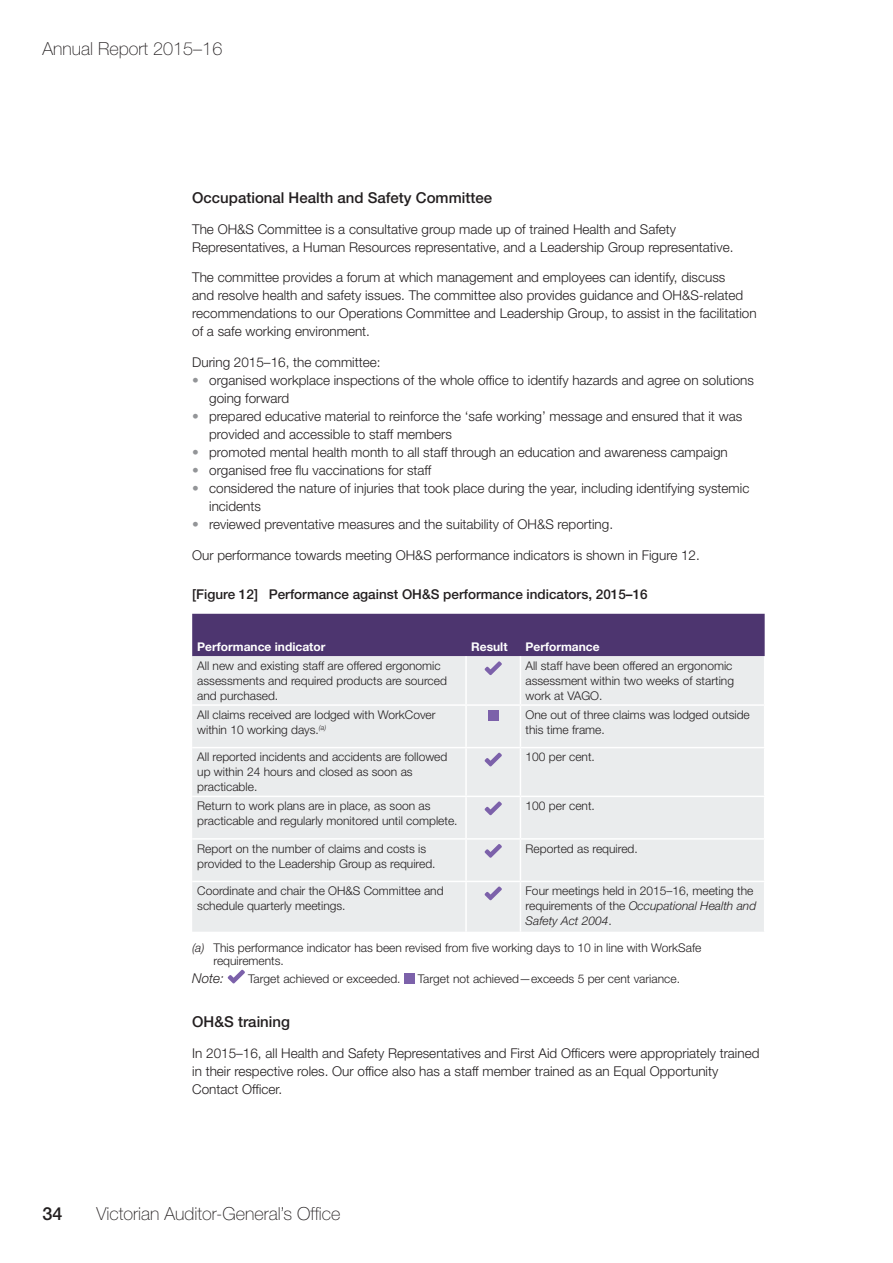
<style>
.page{position:relative;width:893px;height:1263px;background:#fff}
.page>*{position:absolute;margin:0;border:0;box-sizing:border-box;transform-origin:0 0}
.t1{font:100 18px "Helvetica Neue LT Std";color:#231f20}
.t2{font:500 18px "Helvetica Neue LT Std";color:#231f20}
.t3{font:500 15px "Helvetica Neue LT Std";color:#231f20}
.t4{font:300 13.5px/18px "Helvetica Neue LT Std";color:#231f20}
.t5{font:500 13.5px "Helvetica Neue LT Std";color:#231f20}
.t6{font:italic 300 13.5px "Helvetica Neue LT Std";color:#231f20}
.t7{font:300 12px/15px "Helvetica Neue LT Std";color:#231f20}
.t8{font:700 12px "Helvetica Neue LT Std";color:#fff}
.s1{color:#939598}
.s2{font-style:italic}
</style>
<div class="page">
<div style="left:192px;top:675px;width:572px;height:257px;background:#eaeced"></div>
<hr style="left:465px;top:656px;width:2px;height:48px;background:#fff">
<hr style="left:520px;top:656px;width:1px;height:48px;background:#fff">
<hr style="left:465px;top:706px;width:2px;height:41px;background:#fff">
<hr style="left:520px;top:706px;width:1px;height:41px;background:#fff">
<hr style="left:465px;top:748px;width:2px;height:48px;background:#fff">
<hr style="left:520px;top:748px;width:1px;height:48px;background:#fff">
<hr style="left:465px;top:797px;width:2px;height:41px;background:#fff">
<hr style="left:520px;top:797px;width:1px;height:41px;background:#fff">
<hr style="left:465px;top:840px;width:2px;height:41px;background:#fff">
<hr style="left:520px;top:840px;width:1px;height:41px;background:#fff">
<hr style="left:465px;top:882px;width:2px;height:50px;background:#fff">
<hr style="left:520px;top:882px;width:1px;height:50px;background:#fff">
<hr style="left:192px;top:704px;width:274px;height:2px;background:#fff">
<hr style="left:466px;top:704px;width:54px;height:2px;background:#fff">
<hr style="left:520px;top:704px;width:245px;height:2px;background:#fff">
<hr style="left:192px;top:747px;width:274px;height:1px;background:#fff">
<hr style="left:466px;top:747px;width:54px;height:1px;background:#fff">
<hr style="left:520px;top:747px;width:245px;height:1px;background:#fff">
<hr style="left:192px;top:796px;width:274px;height:1px;background:#fff">
<hr style="left:466px;top:796px;width:54px;height:1px;background:#fff">
<hr style="left:520px;top:796px;width:245px;height:1px;background:#fff">
<hr style="left:192px;top:838px;width:274px;height:2px;background:#fff">
<hr style="left:466px;top:838px;width:54px;height:2px;background:#fff">
<hr style="left:520px;top:838px;width:245px;height:2px;background:#fff">
<hr style="left:192px;top:881px;width:274px;height:1px;background:#fff">
<hr style="left:466px;top:881px;width:54px;height:1px;background:#fff">
<hr style="left:520px;top:881px;width:245px;height:1px;background:#fff">
<svg style="left:192px;top:614px;width:573px;height:61px;background:#7d6d96"></svg>
<div style="left:488px;top:710px;width:11px;height:11px;background:#7c61aa"></div>
<svg style="left:484px;top:752px;width:18px;height:14px"></svg>
<svg style="left:484px;top:801px;width:18px;height:14px"></svg>
<svg style="left:484px;top:844px;width:18px;height:14px"></svg>
<svg style="left:484px;top:886px;width:18px;height:14px"></svg>
<svg style="left:228px;top:969px;width:17px;height:14px"></svg>
<div style="left:404px;top:973px;width:10px;height:10px;background:#7c61aa"></div>
<h1 class="t1" style="left:43px;top:39px;width:181px">Annual Report 2015–16</h1>
<p class="t3" style="left:192px;top:189px;width:301px">Occupational Health and Safety Committee</p>
<p class="t4" style="left:192px;top:220px;width:543px">The OH&amp;S Committee is a consultative group made up of trained Health and Safety<br>Representatives, a Human Resources representative, and a Leadership Group representative.</p>
<p class="t4" style="left:192px;top:268px;width:566px">The committee provides a forum at which management and employees can identify, discuss<br>and resolve health and safety issues. The committee also provides guidance and OH&amp;S-related recommendations to our Operations Committee and Leadership Group, to assist in the facilitation of a safe working environment.</p>
<p class="t4" style="left:192px;top:353px;width:190px">During 2015–16, the committee:</p>
<p class="t4" style="left:209px;top:371px;width:546px;text-indent:-17px"><span class="s1">•</span> organised workplace inspections of the whole office to identify hazards and agree on solutions going forward</p>
<p class="t4" style="left:209px;top:407px;width:534px;text-indent:-17px"><span class="s1">•</span> prepared educative material to reinforce the ‘safe working’ message and ensured that it was provided and accessible to staff members</p>
<p class="t4" style="left:192px;top:443px;width:537px"><span class="s1">•</span> promoted mental health month to all staff through an education and awareness campaign</p>
<p class="t4" style="left:192px;top:461px;width:241px"><span class="s1">•</span> organised free flu vaccinations for staff</p>
<p class="t4" style="left:209px;top:479px;width:542px;text-indent:-17px"><span class="s1">•</span> considered the nature of injuries that took place during the year, including identifying systemic incidents</p>
<p class="t4" style="left:192px;top:515px;width:422px"><span class="s1">•</span> reviewed preventative measures and the suitability of OH&amp;S reporting.</p>
<p class="t4" style="left:192px;top:546px;width:509px">Our performance towards meeting OH&amp;S performance indicators is shown in Figure 12.</p>
<p class="t5" style="left:192px;top:586px;width:457px">[Figure 12] Performance against OH&amp;S performance indicators, 2015–16</p>
<p class="t8" style="left:197px;top:639px;width:130px">Performance indicator</p>
<p class="t8" style="left:471px;top:639px;width:38px">Result</p>
<p class="t8" style="left:526px;top:639px;width:76px">Performance</p>
<p class="t7" style="left:197px;top:658px;width:251px">All new and existing staff are offered ergonomic assessments and required products are sourced and purchased.</p>
<p class="t7" style="left:526px;top:658px;width:210px">All staff have been offered an ergonomic assessment within two weeks of starting work at VAGO.</p>
<p class="t7" style="left:197px;top:707px;width:240px">All claims received are lodged with WorkCover within 10 working days.<sup>(a)</sup></p>
<p class="t7" style="left:526px;top:707px;width:226px">One out of three claims was lodged outside this time frame.</p>
<p class="t7" style="left:197px;top:749px;width:252px">All reported incidents and accidents are followed up within 24 hours and closed as soon as practicable.</p>
<p class="t7" style="left:526px;top:749px;width:71px">100 per cent.</p>
<p class="t7" style="left:197px;top:798px;width:262px">Return to work plans are in place, as soon as practicable and regularly monitored until complete.</p>
<p class="t7" style="left:526px;top:798px;width:71px">100 per cent.</p>
<p class="t7" style="left:197px;top:840px;width:240px">Report on the number of claims and costs is provided to the Leadership Group as required.</p>
<p class="t7" style="left:526px;top:840px;width:114px">Reported as required.</p>
<p class="t7" style="left:197px;top:883px;width:248px">Coordinate and chair the OH&amp;S Committee and schedule quarterly meetings.</p>
<p class="t7" style="left:526px;top:883px;width:232px">Four meetings held in 2015–16, meeting the requirements of the <span class="s2">Occupational Health and<br>Safety Act 2004</span>.</p>
<p class="t7" style="left:213px;top:941px;width:489px;line-height:13.5px;text-indent:-21px"><span class="s2">(a)</span> This performance indicator has been revised from five working days to 10 in line with WorkSafe requirements.</p>
<p class="t6" style="left:192px;top:971px;width:33px">Note:</p>
<p class="t7" style="left:248px;top:971px;width:154px">Target achieved or exceeded.</p>
<p class="t7" style="left:418px;top:971px;width:264px">Target not achieved—exceeds 5 per cent variance.</p>
<p class="t3" style="left:192px;top:1013px;width:99px">OH&amp;S training</p>
<p class="t4" style="left:192px;top:1044px;width:569px">In 2015–16, all Health and Safety Representatives and First Aid Officers were appropriately trained in their respective roles. Our office also has a staff member trained as an Equal Opportunity<br>Contact Officer.</p>
<h1 class="t2" style="left:43px;top:1203px;width:22px">34</h1>
<h1 class="t1" style="left:97px;top:1204px;width:245px">Victorian Auditor-General’s Office</h1>
</div>
